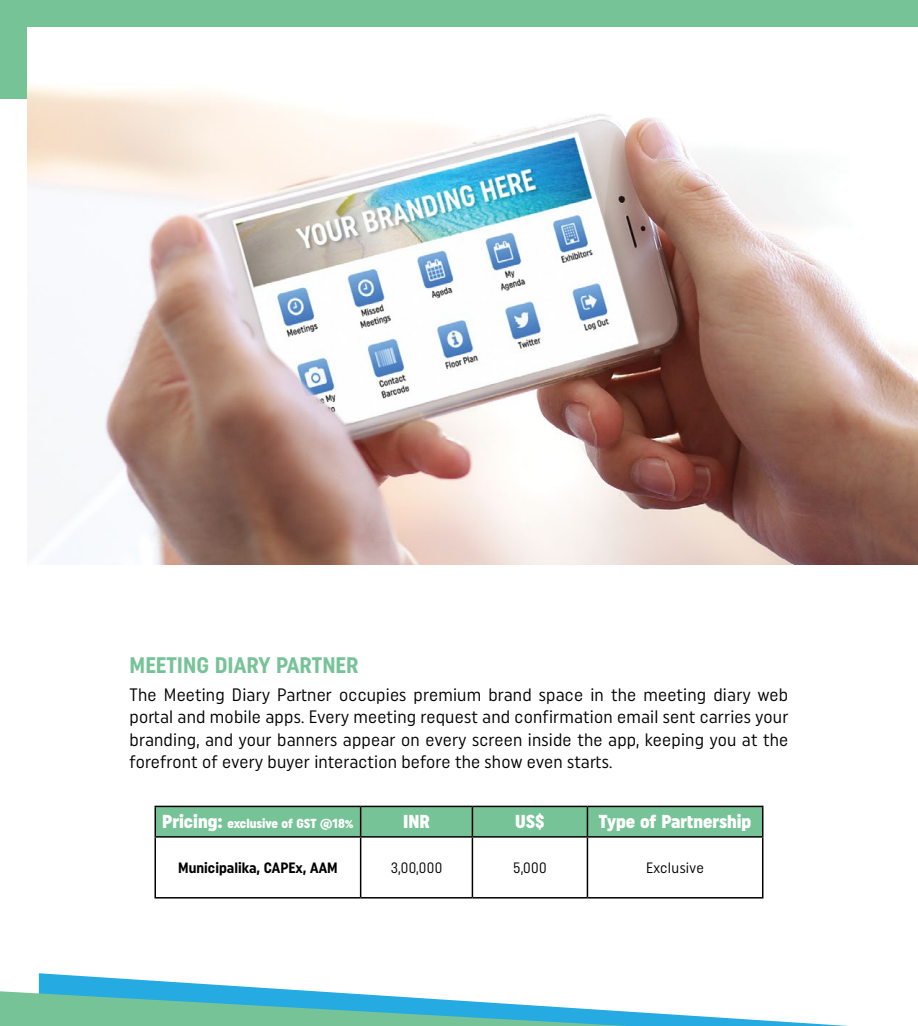
<style>
.page{position:relative;width:918px;height:1026px;background:#fff}
.page>*{position:absolute;margin:0;border:0;box-sizing:border-box;transform-origin:0 0}
.t1{font:700 22.5px "Uniform Condensed";color:#76c397}
.t2{font:900 18.75px "Uniform Condensed";color:#fff}
.t3{font:18px/22.5px "Uniform Condensed";letter-spacing:.01em;color:#000;text-align:justify}
.t4{font:700 15px "Uniform Condensed";color:#000}
.t5{font:15px "Uniform Condensed";letter-spacing:.02em;color:#000}
.t6{font:900 13.2px "Uniform Condensed";color:#fff}
.s1{font-size:18.75px}
</style>
<div class="page">
<div style="left:0;top:0;width:918px;height:98px;background:#76c397"></div>
<svg style="left:39px;top:973px;width:809px;height:53px"></svg>
<svg style="left:0;top:991px;width:627px;height:35px;background:#6dc3c1"></svg>
<img style="left:27px;top:27px;width:891px;height:538px">
<hr style="left:155px;top:838px;width:1px;height:59px;background:#000">
<hr style="left:360px;top:838px;width:1px;height:59px;background:#000">
<hr style="left:472px;top:838px;width:1px;height:59px;background:#000">
<hr style="left:587px;top:838px;width:1px;height:59px;background:#000">
<hr style="left:762px;top:838px;width:1px;height:59px;background:#000">
<hr style="left:155px;top:897px;width:206px;height:2px;background:#000">
<hr style="left:361px;top:897px;width:111px;height:2px;background:#000">
<hr style="left:472px;top:897px;width:115px;height:2px;background:#000">
<hr style="left:587px;top:897px;width:176px;height:2px;background:#000">
<svg style="left:155px;top:806px;width:608px;height:30px;background:#6fb88e"></svg>
<hr style="left:155px;top:836px;width:206px;height:2px;background:#000">
<hr style="left:361px;top:836px;width:111px;height:2px;background:#000">
<hr style="left:472px;top:836px;width:115px;height:2px;background:#000">
<hr style="left:587px;top:836px;width:176px;height:2px;background:#000">
<p class="t1" style="left:130px;top:651px;width:230px">MEETING DIARY PARTNER</p>
<p class="t3" style="left:130px;top:683px;width:660px">The Meeting Diary Partner occupies premium brand space in the meeting diary web portal and mobile apps. Every meeting request and confirmation email sent carries your branding, and your banners appear on every screen inside the app, keeping you at the forefront of every buyer interaction before the show even starts.</p>
<p class="t6" style="left:162px;top:815px;width:193px"><span class="s1">Pricing:</span> exclusive of GST @18%</p>
<p class="t2" style="left:403px;top:810px;width:28px">INR</p>
<p class="t2" style="left:515px;top:810px;width:31px">US$</p>
<p class="t2" style="left:599px;top:810px;width:154px">Type of Partnership</p>
<p class="t4" style="left:178px;top:859px;width:161px">Municipalika, CAPEx, AAM</p>
<p class="t5" style="left:391px;top:859px;width:53px">3,00,000</p>
<p class="t5" style="left:513px;top:859px;width:35px">5,000</p>
<p class="t5" style="left:646px;top:859px;width:59px">Exclusive</p>
</div>
